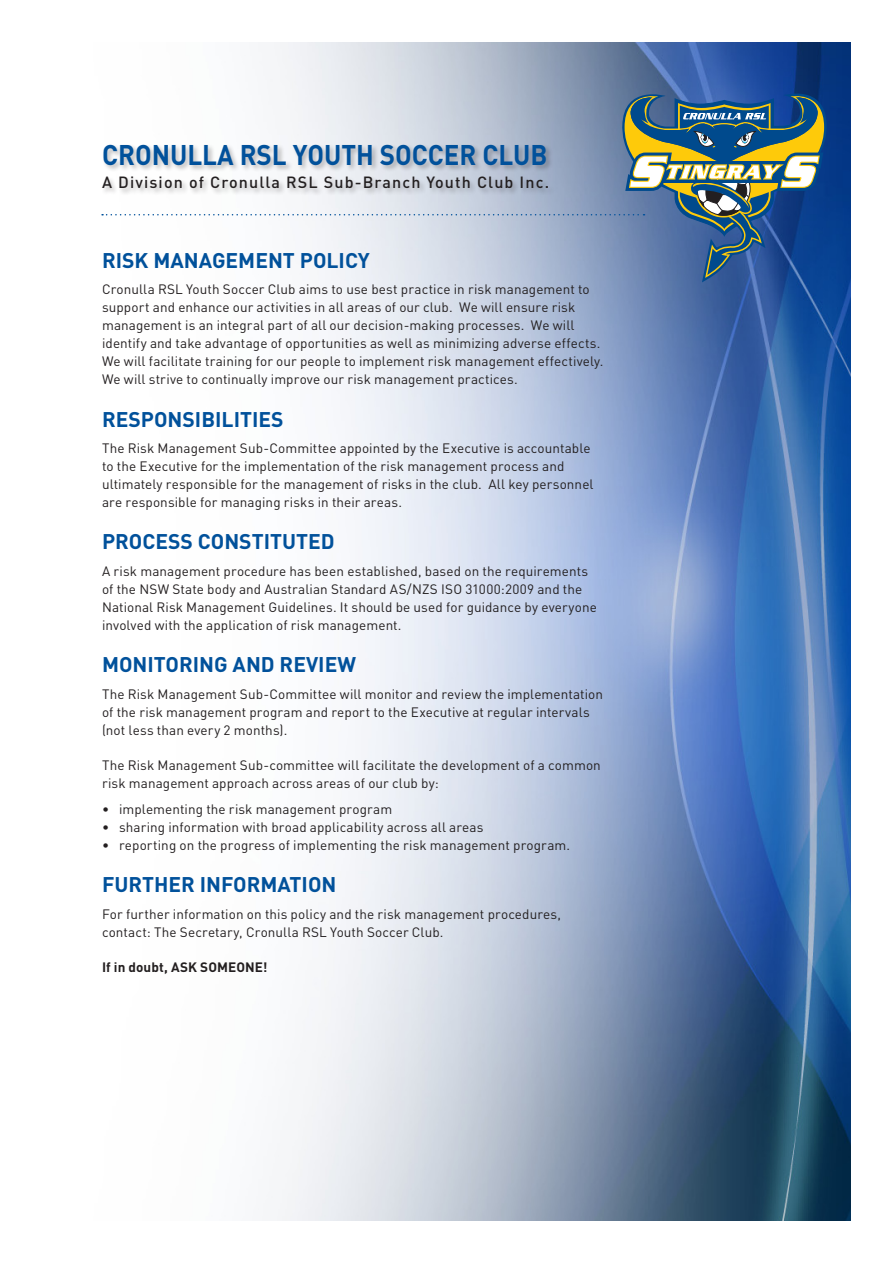
<style>
.page{position:relative;width:893px;height:1263px;background:#fff}
.page>*{position:absolute;margin:0;border:0;box-sizing:border-box;transform-origin:0 0}
.t1{font:700 28.2px "DIN";color:#01519b;scale:.92 1}
.heading{font:700 21px "DIN";color:#01519b}
.t2{font:500 16.05px "DIN";letter-spacing:.07em;color:#231f20}
.Body{font:13.5px/18px "DIN";letter-spacing:.005em;color:#231f20}
.body_bullets{font:13.5px "DIN";letter-spacing:.01em;color:#231f20}
.Body-2{font:700 13.5px "DIN";letter-spacing:.01em;color:#231f20}
</style>
<div class="page">
<img style="left:101px;top:43px;width:749px;height:1177px">
<svg style="left:102px;top:94px;width:725px;height:188px"></svg>
<p class="t1" style="left:102px;top:136px;width:486px">CRONULLA RSL YOUTH SOCCER CLUB</p>
<p class="t2" style="left:102px;top:172px;width:449px">A Division of Cronulla RSL Sub-Branch Youth Club Inc.</p>
<p class="heading" style="left:102px;top:247px;width:269px">RISK MANAGEMENT POLICY</p>
<p class="Body" style="left:102px;top:280px;width:503px">Cronulla RSL Youth Soccer Club aims to use best practice in risk management to support and enhance our activities in all areas of our club. We will ensure risk management is an integral part of all our decision-making processes. We will identify and take advantage of opportunities as well as minimizing adverse effects.<br>We will facilitate training for our people to implement risk management effectively.<br>We will strive to continually improve our risk management practices.</p>
<p class="heading" style="left:102px;top:405px;width:183px">RESPONSIBILITIES</p>
<p class="Body" style="left:102px;top:439px;width:493px">The Risk Management Sub-Committee appointed by the Executive is accountable to the Executive for the implementation of the risk management process and ultimately responsible for the management of risks in the club. All key personnel are responsible for managing risks in their areas.</p>
<p class="heading" style="left:102px;top:528px;width:234px">PROCESS CONSTITUTED</p>
<p class="Body" style="left:102px;top:562px;width:496px">A risk management procedure has been established, based on the requirements of the NSW State body and Australian Standard AS/NZS ISO 31000:2009 and the National Risk Management Guidelines. It should be used for guidance by everyone involved with the application of risk management.</p>
<p class="heading" style="left:102px;top:651px;width:255px">MONITORING AND REVIEW</p>
<p class="Body" style="left:102px;top:684px;width:503px">The Risk Management Sub-Committee will monitor and review the implementation of the risk management program and report to the Executive at regular intervals (not less than every 2 months).</p>
<p class="Body" style="left:102px;top:755px;width:500px">The Risk Management Sub-committee will facilitate the development of a common risk management approach across areas of our club by:</p>
<p class="body_bullets" style="left:102px;top:801px;width:292px">• implementing the risk management program</p>
<p class="body_bullets" style="left:102px;top:819px;width:383px">• sharing information with broad applicability across all areas</p>
<p class="body_bullets" style="left:102px;top:837px;width:470px">• reporting on the progress of implementing the risk management program.</p>
<p class="heading" style="left:102px;top:871px;width:236px">FURTHER INFORMATION</p>
<p class="Body" style="left:102px;top:905px;width:460px">For further information on this policy and the risk management procedures, contact: The Secretary, Cronulla RSL Youth Soccer Club.</p>
<p class="Body-2" style="left:102px;top:958px;width:167px">If in doubt, ASK SOMEONE!</p>
</div>
